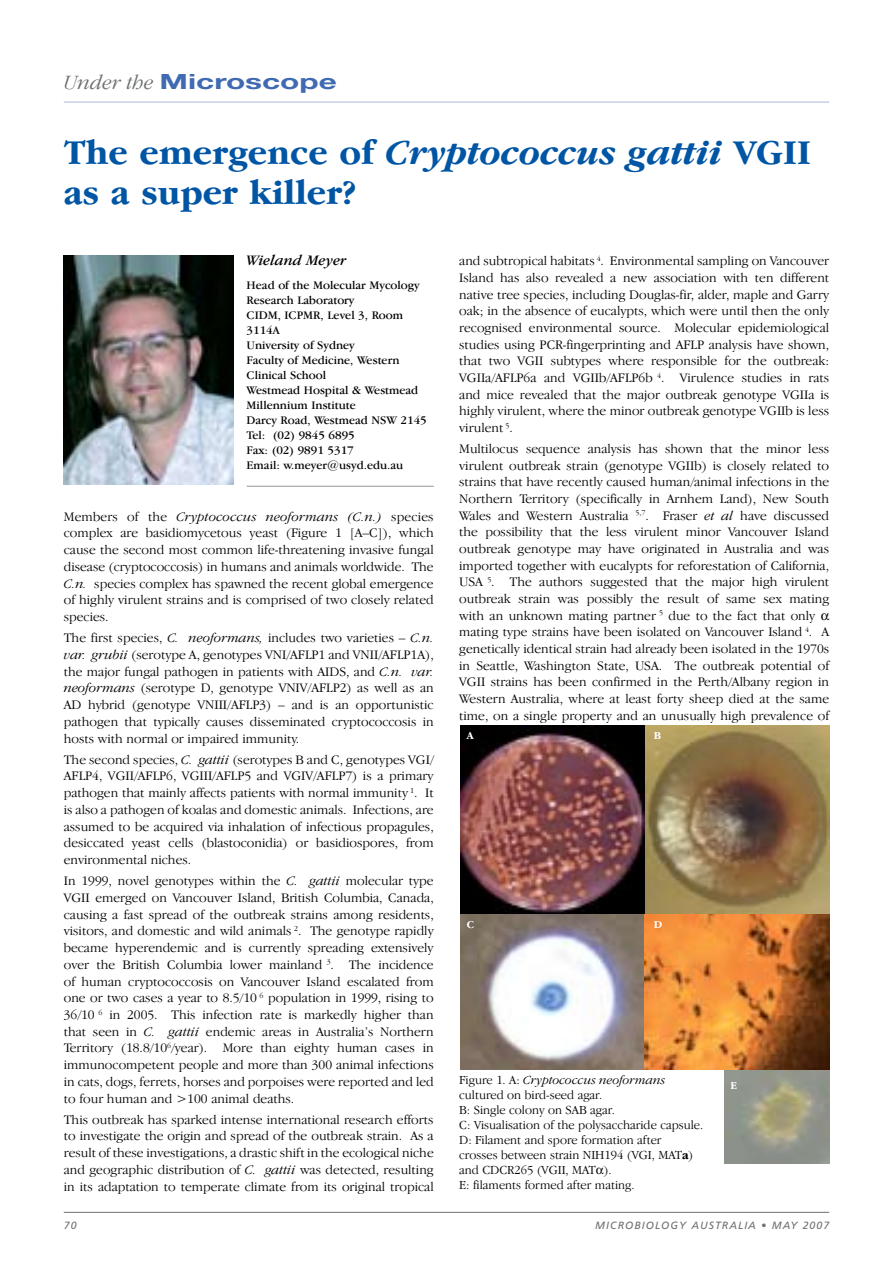
<style>
.page{position:relative;width:893px;height:1263px;background:#fff}
.page>*{position:absolute;margin:0;border:0;box-sizing:border-box;transform-origin:0 0}
.t1{font:700 36px/40.5px "Garamond IT Cby BT";color:#0055a4}
.t2{font:700 21px "Helvetica Neue";color:#406ab1;scale:1.5 1}
.t3{font:italic 15px "Garamond IT Cby BT";color:#000}
.t4{font:300 13.5px/16.8px "Garamond IT Cby BT";color:#000;text-align:justify}
.t5{font:300 12.75px/15px "Garamond IT Cby BT";color:#000}
.t6{font:12px/15px "Garamond IT Cby BT";color:#000}
.t7{font:700 10.8px "Garamond IT Cby BT";color:#fff}
.t8{font:italic 10.5px "Frutiger";letter-spacing:.1em;color:#6d6f71}
.s1{font-family:"Garamond IT Cby BT";font-weight:300;font-style:italic;color:#6d6f71}
.s2{font-style:italic}
.s3{font-weight:700}
</style>
<div class="page">
<hr style="left:247px;top:486px;width:187px;height:1px;background:#939598">
<img style="left:64px;top:255px;width:170px;height:230px">
<img style="left:724px;top:1070px;width:105px;height:93px">
<img style="left:460px;top:914px;width:184px;height:156px">
<svg style="left:644px;top:913px;width:185px;height:157px;background:#c97831"></svg>
<img style="left:644px;top:725px;width:185px;height:188px">
<img style="left:460px;top:725px;width:184px;height:189px">
<hr style="left:64px;top:1212px;width:765px;height:1px;background:#6d6f71">
<hr style="left:64px;top:102px;width:765px;height:1px;background:#acb7dc">
<h2 class="t2" style="left:64px;top:68px;width:184px"><span class="s1">Under the</span> Microscope</h2>
<h1 class="t1" style="left:64px;top:132px;width:749px">The emergence of <span class="s2">Cryptococcus gattii</span> VGII as a super killer?</h1>
<p class="t3" style="left:247px;top:252px;width:101px">Wieland Meyer</p>
<p class="t6" style="left:247px;top:277px;width:182px">Head of the Molecular Mycology<br>Research Laboratory<br>CIDM, ICPMR, Level 3, Room<br>3114A<br>University of Sydney<br>Faculty of Medicine, Western<br>Clinical School<br>Westmead Hospital &amp; Westmead<br>Millennium Institute<br>Darcy Road, Westmead NSW 2145<br>Tel: (02) 9845 6895<br>Fax: (02) 9891 5317<br>Email: w.meyer@usyd.edu.au</p>
<p class="t4" style="left:64px;top:508px;width:371px">Members of the <span class="s2">Cryptococcus neoformans (C.n.)</span> species complex are basidiomycetous yeast (Figure 1 [A–C]), which cause the second most common life-threatening invasive fungal disease (cryptococcosis) in humans and animals worldwide. The <span class="s2">C.n.</span> species complex has spawned the recent global emergence of highly virulent strains and is comprised of two closely related species.</p>
<p class="t4" style="left:64px;top:629px;width:371px">The first species, <span class="s2">C. neoformans,</span> includes two varieties – <span class="s2">C.n. var. grubii</span> (serotype A, genotypes VNI/AFLP1 and VNII/AFLP1A), the major fungal pathogen in patients with AIDS, and <span class="s2">C.n. var. neoformans</span> (serotype D, genotype VNIV/AFLP2) as well as an AD hybrid (genotype VNIII/AFLP3) – and is an opportunistic pathogen that typically causes disseminated cryptococcosis in hosts with normal or impaired immunity.</p>
<p class="t4" style="left:64px;top:750px;width:371px">The second species, <span class="s2">C. gattii</span> (serotypes B and C, genotypes VGI/ AFLP4, VGII/AFLP6, VGIII/AFLP5 and VGIV/AFLP7) is a primary pathogen that mainly affects patients with normal immunity <sup>1</sup>. It is also a pathogen of koalas and domestic animals. Infections, are assumed to be acquired via inhalation of infectious propagules, desiccated yeast cells (blastoconidia) or basidiospores, from environmental niches.</p>
<p class="t4" style="left:64px;top:872px;width:371px">In 1999, novel genotypes within the <span class="s2">C. gattii</span> molecular type VGII emerged on Vancouver Island, British Columbia, Canada, causing a fast spread of the outbreak strains among residents, visitors, and domestic and wild animals <sup>2</sup>. The genotype rapidly became hyperendemic and is currently spreading extensively over the British Columbia lower mainland <sup>3</sup>. The incidence of human cryptococcosis on Vancouver Island escalated from one or two cases a year to 8.5/10 <sup>6</sup> population in 1999, rising to 36/10 <sup>6</sup> in 2005. This infection rate is markedly higher than that seen in <span class="s2">C. gattii</span> endemic areas in Australia’s Northern Territory (18.8/10<sup>6</sup>/year). More than eighty human cases in immunocompetent people and more than 300 animal infections in cats, dogs, ferrets, horses and porpoises were reported and led to four human and &gt;100 animal deaths.</p>
<p class="t4" style="left:64px;top:1111px;width:371px">This outbreak has sparked intense international research efforts to investigate the origin and spread of the outbreak strain. As a result of these investigations, a drastic shift in the ecological niche and geographic distribution of <span class="s2">C. gattii</span> was detected, resulting in its adaptation to temperate climate from its original tropical</p>
<p class="t4" style="left:459px;top:253px;width:371px">and subtropical habitats <sup>4</sup>. Environmental sampling on Vancouver Island has also revealed a new association with ten different native tree species, including Douglas-fir, alder, maple and Garry oak; in the absence of eucalypts, which were until then the only recognised environmental source. Molecular epidemiological studies using PCR-fingerprinting and AFLP analysis have shown, that two VGII subtypes where responsible for the outbreak:<br>VGIIa/AFLP6a and VGIIb/AFLP6b <sup>4</sup>. Virulence studies in rats and mice revealed that the major outbreak genotype VGIIa is highly virulent, where the minor outbreak genotype VGIIb is less virulent <sup>5</sup>.</p>
<p class="t4" style="left:459px;top:440px;width:371px;text-align:left">Multilocus sequence analysis has shown that the minor less virulent outbreak strain (genotype VGIIb) is closely related to strains that have recently caused human/animal infections in the Northern Territory (specifically in Arnhem Land), New South Wales and Western Australia <sup>5,7</sup>. Fraser <span class="s2">et al</span> have discussed the possibility that the less virulent minor Vancouver Island outbreak genotype may have originated in Australia and was imported together with eucalypts for reforestation of California, USA <sup>5</sup>. The authors suggested that the major high virulent outbreak strain was possibly the result of same sex mating with an unknown mating partner <sup>5</sup> due to the fact that only mating type strains have been isolated on Vancouver Island <sup>4</sup>. A genetically identical strain had already been isolated in the 1970s in Seattle, Washington State, USA. The outbreak potential of VGII strains has been confirmed in the Perth/Albany region in Western Australia, where at least forty sheep died at the same time, on a single property and an unusually high prevalence of</p>
<p class="t7" style="left:467px;top:729px;width:8px">A</p>
<p class="t7" style="left:654px;top:729px;width:9px">B</p>
<p class="t7" style="left:467px;top:918px;width:9px">C</p>
<p class="t7" style="left:654px;top:918px;width:10px">D</p>
<p class="t5" style="left:459px;top:1072px;width:246px">Figure 1. A: <span class="s2">Cryptococcus neoformans </span>cultured on bird-seed agar.<br>B: Single colony on SAB agar.<br>C: Visualisation of the polysaccharide capsule.<br>D: Filament and spore formation after<br>crosses between strain NIH194 (VGI, MAT<span class="s3">a</span>) and CDCR265 (VGII, MAT ).<br>E: filaments formed after mating.</p>
<p class="t7" style="left:730px;top:1079px;width:8px">E</p>
<p class="t8" style="left:64px;top:1219px;width:14px">70</p>
<p class="t8" style="left:595px;top:1219px;width:235px">MICROBIOLOGY AUSTRALIA • MAY 2007</p>
</div>
